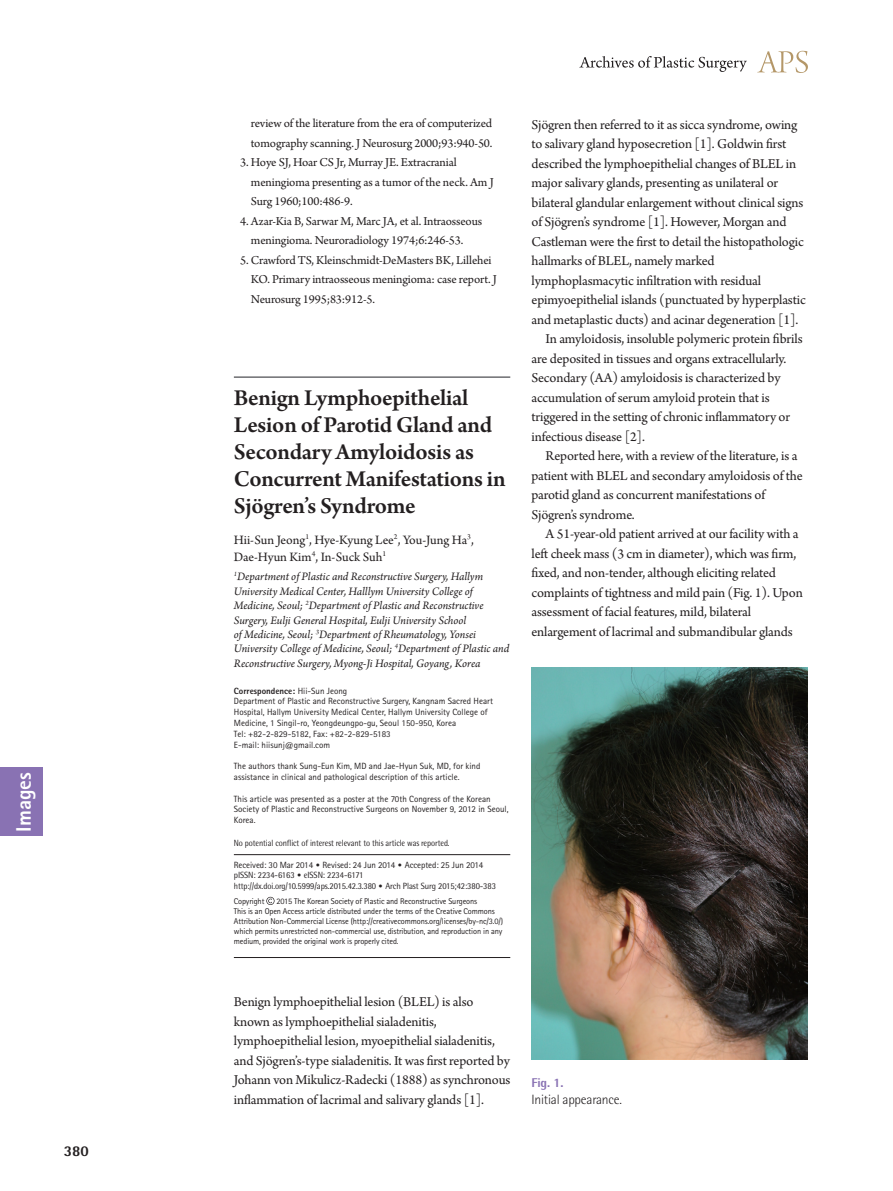
<style>
.page{position:relative;width:893px;height:1191px;background:#fff}
.page>*{position:absolute;margin:0;border:0;box-sizing:border-box;transform-origin:0 0}
.제목{font:600 24px/27px "Arno Pro";letter-spacing:-.01em;color:#231f20}
.논문_분류_옆{font:800 21px "Rotis Sans Serif Std";color:#fff}
.t1{font:800 15px "Rotis Semi Sans Std";color:#231f20}
.본문{font:14.25px/19.5px "Arno Pro";letter-spacing:-.01em;color:#231f20}
.저자{font:13.5px/16.5px "Arno Pro";letter-spacing:-.01em;color:#231f20}
.표_그림_설명{font:300 13.5px "Rotis Semi Sans Std";letter-spacing:-.015em;color:#231f20}
.참고문헌_1{font:12.75px/19.5px "Arno Pro";letter-spacing:-.01em;color:#231f20}
.표_그림_설명-2{font:800 12.75px "Rotis Semi Sans Std";color:#8972b3}
.소속{font:italic 12px/14.4px "Arno Pro";letter-spacing:-.005em;color:#231f20}
.교신저자주소{font:9px/10.8px "Rotis Sans Serif Std";color:#231f20}
.t2{font:9px/10.8px "Rotis Semi Sans Std";letter-spacing:-.01em;color:#231f20;scale:.95 1}
.t3{font:9px "Rotis Semi Sans Std";letter-spacing:-.01em;color:#231f20;scale:.9 1}
.교신저자주소-2{font:800 9px "Rotis Sans Serif Std";color:#231f20}
.교신저자{font:8.4px/10.1px "Rotis Sans Serif Std";letter-spacing:-.015em;color:#231f20}
.s1{font-weight:400}
.s2{font-family:"Rotis Sans Serif Std"}
.s3{font-family:"DIN Pro";font-weight:300}
</style>
<div class="page">
<svg style="left:757px;top:51px;width:51px;height:22px"></svg>
<svg style="left:579px;top:56px;width:168px;height:16px"></svg>
<hr style="left:234px;top:854px;width:276px;height:1px;background:#231f20">
<hr style="left:234px;top:957px;width:276px;height:1px;background:#231f20">
<svg style="left:266px;top:896px;width:9px;height:9px"></svg>
<hr style="left:234px;top:376px;width:276px;height:2px;background:#6c6d70">
<img style="left:531px;top:667px;width:277px;height:392px">
<div style="left:0;top:767px;width:43px;height:69px;background:#8972b3"></div>
<p class="논문_분류_옆" style="left:10px;top:831px;width:61px;rotate:-90deg">Images</p>
<p class="t1" style="left:64px;top:1141px;width:27px">380</p>
<p class="참고문헌_1" style="left:251px;top:114px;width:243px">review of the literature from the era of computerized tomography scanning. J Neurosurg 2000;93:940-50.</p>
<p class="참고문헌_1" style="left:251px;top:153px;width:244px;text-indent:-11px">3. Hoye SJ, Hoar CS Jr, Murray JE. Extracranial meningioma presenting as a tumor of the neck. Am J<br>Surg 1960;100:486-9.</p>
<p class="참고문헌_1" style="left:251px;top:212px;width:233px;text-indent:-11px">4. Azar-Kia B, Sarwar M, Marc JA, et al. Intraosseous meningioma. Neuroradiology 1974;6:246-53.</p>
<p class="참고문헌_1" style="left:251px;top:251px;width:247px;text-indent:-11px">5. Crawford TS, Kleinschmidt-DeMasters BK, Lillehei<br>KO. Primary intraosseous meningioma: case report. J<br>Neurosurg 1995;83:912-5.</p>
<p class="제목" style="left:234px;top:385px;width:273px">Benign Lymphoepithelial<br>Lesion of Parotid Gland and<br>Secondary Amyloidosis as<br>Concurrent Manifestations in<br>Sjögren’s Syndrome</p>
<p class="저자" style="left:234px;top:533px;width:241px">Hii-Sun Jeong<sup>1</sup>, Hye-Kyung Lee<sup>2</sup>, You-Jung Ha<sup>3</sup>,<br>Dae-Hyun Kim<sup>4</sup>, In-Suck Suh<sup>1</sup></p>
<p class="소속" style="left:234px;top:570px;width:277px"><sup>1</sup>Department of Plastic and Reconstructive Surgery, Hallym University Medical Center, Halllym University College of Medicine, Seoul; <sup>2</sup>Department of Plastic and Reconstructive Surgery, Eulji General Hospital, Eulji University School<br>of Medicine, Seoul; <sup>3</sup>Department of Rheumatology, Yonsei University College of Medicine, Seoul; <sup>4</sup>Department of Plastic and Reconstructive Surgery, Myong-Ji Hospital, Goyang, Korea</p>
<p class="교신저자주소-2" style="left:234px;top:685px;width:115px">Correspondence: <span class="s1">Hii-Sun Jeong</span></p>
<p class="교신저자주소" style="left:234px;top:696px;width:261px">Department of Plastic and Reconstructive Surgery, Kangnam Sacred Heart<br>Hospital, Hallym University Medical Center, Hallym University College of<br>Medicine, 1 Singil-ro, Yeongdeungpo-gu, Seoul 150-950, Korea</p>
<p class="교신저자주소" style="left:234px;top:728px;width:158px">Tel: +82-2-829-5182, Fax: +82-2-829-5183</p>
<p class="교신저자주소" style="left:234px;top:739px;width:98px">E-mail: hiisunj@gmail.com</p>
<p class="교신저자주소" style="left:234px;top:760px;width:248px">The authors thank Sung-Eun Kim, MD and Jae-Hyun Suk, MD, for kind assistance in clinical and pathological description of this article.</p>
<p class="교신저자주소" style="left:234px;top:793px;width:276px">This article was presented as a poster at the 70th Congress of the Korean<br>Society of Plastic and Reconstructive Surgeons on November 9, 2012 in Seoul,<br>Korea.</p>
<p class="t3" style="left:234px;top:837px;width:241px">No potential conflict of interest relevant to this article was reported.</p>
<p class="t2" style="left:234px;top:859px;width:277px"><span class="s2">Received: 30 Mar 2014</span> <span class="s3">•</span> <span class="s2">Revised: 24 Jun 2014</span> <span class="s3">•</span> <span class="s2">Accepted: 25 Jun 2014 </span>pISSN: 2234-6163 <span class="s3">•</span> eISSN: 2234-6171 http://dx.doi.org/10.5999/aps.2015.42.3.380 <span class="s3">•</span> Arch Plast Surg 2015;42:380-383</p>
<p class="교신저자" style="left:234px;top:895px;width:32px">Copyright</p>
<p class="교신저자" style="left:276px;top:895px;width:202px">2015 The Korean Society of Plastic and Reconstructive Surgeons</p>
<p class="교신저자" style="left:234px;top:906px;width:271px">This is an Open Access article distributed under the terms of the Creative Commons Attribution Non-Commercial License (http://creativecommons.org/licenses/by-nc/3.0/) which permits unrestricted non-commercial use, distribution, and reproduction in any medium, provided the original work is properly cited.</p>
<p class="본문" style="left:234px;top:993px;width:278px">Benign lymphoepithelial lesion (BLEL) is also known as lymphoepithelial sialadenitis, lymphoepithelial lesion, myoepithelial sialadenitis, and Sjögren’s-type sialadenitis. It was first reported by Johann von Mikulicz-Radecki (1888) as synchronous inflammation of lacrimal and salivary glands [1].</p>
<p class="본문" style="left:531px;top:115px;width:276px">Sjögren then referred to it as sicca syndrome, owing to salivary gland hyposecretion [1]. Goldwin first described the lymphoepithelial changes of BLEL in major salivary glands, presenting as unilateral or bilateral glandular enlargement without clinical signs of Sjögren’s syndrome [1]. However, Morgan and Castleman were the first to detail the histopathologic hallmarks of BLEL, namely marked lymphoplasmacytic infiltration with residual epimyoepithelial islands (punctuated by hyperplastic and metaplastic ducts) and acinar degeneration [1].</p>
<p class="본문" style="left:531px;top:330px;width:273px;text-indent:14px">In amyloidosis, insoluble polymeric protein fibrils are deposited in tissues and organs extracellularly.<br>Secondary (AA) amyloidosis is characterized by accumulation of serum amyloid protein that is triggered in the setting of chronic inflammatory or infectious disease [2].</p>
<p class="본문" style="left:531px;top:447px;width:273px;text-indent:14px">Reported here, with a review of the literature, is a patient with BLEL and secondary amyloidosis of the parotid gland as concurrent manifestations of Sjögren’s syndrome.</p>
<p class="본문" style="left:531px;top:525px;width:273px;text-indent:14px">A 51-year-old patient arrived at our facility with a left cheek mass (3 cm in diameter), which was firm, fixed, and non-tender, although eliciting related complaints of tightness and mild pain (Fig. 1). Upon assessment of facial features, mild, bilateral enlargement of lacrimal and submandibular glands</p>
<p class="표_그림_설명-2" style="left:531px;top:1075px;width:33px">Fig. 1.</p>
<p class="표_그림_설명" style="left:531px;top:1092px;width:92px">Initial appearance.</p>
</div>
